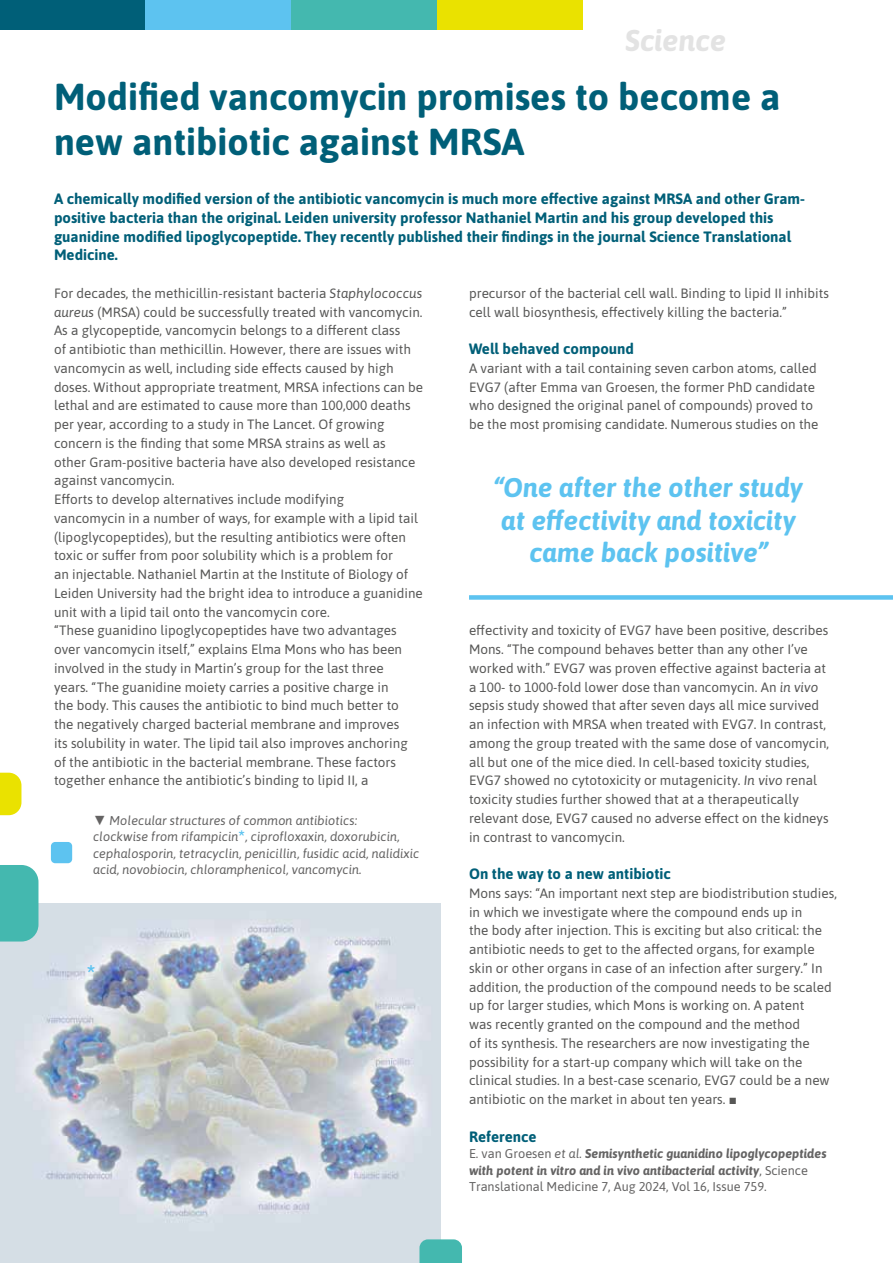
<style>
.page{position:relative;width:893px;height:1263px;background:#fff}
.page>*{position:absolute;margin:0;border:0;box-sizing:border-box;transform-origin:0 0}
.t1{font:700 37.5px/45px "Asap";color:#005f78}
.t2{font:italic 700 30px "Asap";color:#e3e3e3}
.t3{font:italic 700 27px/32.4px "Asap";color:#5dc3f0;text-align:center}
.t4{font:700 24px "Asap";color:#5dc3f0}
.t5{font:700 15px/18.8px "Asap";color:#005f78}
.t6{font:13.5px/18.8px "Asap";color:#575756}
.t7{font:italic 12.75px/16.5px "Asap";color:#646363}
.t8{font:italic 700 12.75px/16.5px "Asap";color:#646363}
.s1{font-style:italic}
.s2{font-family:"Arial"}
.s3{font-weight:400;font-style:normal}
.s4{font-weight:400}
.s5{font-family:"Arial";font-size:13.5px}
.s6{font-weight:700;font-style:normal;font-size:18px;color:#5dc3f0}
</style>
<div class="page">
<div style="left:0;top:0;width:146px;height:30px;background:#005f78"></div>
<div style="left:146px;top:0;width:145px;height:30px;background:#5dc3f0"></div>
<div style="left:291px;top:0;width:146px;height:30px;background:#44b8af"></div>
<div style="left:437px;top:0;width:146px;height:30px;background:#eae200"></div>
<img style="left:0;top:904px;width:441px;height:359px">
<div style="left:0;top:865px;width:38px;height:76px;background:#44b8af"></div>
<svg style="left:0;top:773px;width:21px;height:42px"></svg>
<div style="left:51px;top:842px;width:21px;height:21px;background:#5dc3f0;border-radius:4px"></div>
<svg style="left:419px;top:1239px;width:43px;height:24px"></svg>
<div style="left:469px;top:595px;width:424px;height:5px;background:#5dc3f0"></div>
<h2 class="t2" style="left:625px;top:20px;width:103px">Science</h2>
<h1 class="t1" style="left:54px;top:73px;width:728px">Modified vancomycin promises to become a new antibiotic against MRSA</h1>
<p class="t5" style="left:54px;top:189px;width:752px">A chemically modified version of the antibiotic vancomycin is much more effective against MRSA and other Gram&shy;positive bacteria than the original. Leiden university professor Nathaniel Martin and his group developed this guanidine modified lipoglycopeptide. They recently published their findings in the journal Science Translational Medicine.</p>
<p class="t6" style="left:54px;top:283px;width:371px">For decades, the methicillin-resistant bacteria <span class="s1">Staphylococcus aureus</span> (MRSA) could be successfully treated with vancomycin.<br>As a glycopeptide, vancomycin belongs to a different class<br>of antibiotic than methicillin. However, there are issues with vancomycin as well, including side effects caused by high doses. Without appropriate treatment, MRSA infections can be lethal and are estimated to cause more than 100,000 deaths per year, according to a study in The Lancet. Of growing concern is the finding that some MRSA strains as well as<br>other Gram-positive bacteria have also developed resistance against vancomycin.<br>Efforts to develop alternatives include modifying<br>vancomycin in a number of ways, for example with a lipid tail (lipoglycopeptides), but the resulting antibiotics were often toxic or suffer from poor solubility which is a problem for<br>an injectable. Nathaniel Martin at the Institute of Biology of Leiden University had the bright idea to introduce a guanidine unit with a lipid tail onto the vancomycin core.<br>“These guanidino lipoglycopeptides have two advantages over vancomycin itself,” explains Elma Mons who has been involved in the study in Martin’s group for the last three<br>years. “The guanidine moiety carries a positive charge in<br>the body. This causes the antibiotic to bind much better to<br>the negatively charged bacterial membrane and improves<br>its solubility in water. The lipid tail also improves anchoring<br>of the antibiotic in the bacterial membrane. These factors together enhance the antibiotic’s binding to lipid II, a</p>
<p class="t6" style="left:469px;top:283px;width:361px">precursor of the bacterial cell wall. Binding to lipid II inhibits cell wall biosynthesis, effectively killing the bacteria.”</p>
<p class="t5" style="left:469px;top:339px;width:167px">Well behaved compound</p>
<p class="t6" style="left:469px;top:358px;width:351px">A variant with a tail containing seven carbon atoms, called EVG7 (after Emma van Groesen, the former PhD candidate who designed the original panel of compounds) proved to be the most promising candidate. Numerous studies on the</p>
<h3 class="t3" style="left:494px;top:470px;width:310px">“One after the other study at effectivity and toxicity came back positive”</h3>
<p class="t6" style="left:469px;top:620px;width:362px">effectivity and toxicity of EVG7 have been positive, describes Mons. “The compound behaves better than any other I’ve worked with.” EVG7 was proven effective against bacteria at a 100- to 1000-fold lower dose than vancomycin. An <span class="s1">in vivo </span>sepsis study showed that after seven days all mice survived an infection with MRSA when treated with EVG7. In contrast, among the group treated with the same dose of vancomycin, all but one of the mice died. In cell-based toxicity studies, EVG7 showed no cytotoxicity or mutagenicity. <span class="s1">In vivo</span> renal toxicity studies further showed that at a therapeutically relevant dose, EVG7 caused no adverse effect on the kidneys in contrast to vancomycin.</p>
<p class="t5" style="left:469px;top:864px;width:203px">On the way to a new antibiotic</p>
<p class="t6" style="left:469px;top:883px;width:369px">Mons says: “An important next step are biodistribution studies, in which we investigate where the compound ends up in<br>the body after injection. This is exciting but also critical: the antibiotic needs to get to the affected organs, for example skin or other organs in case of an infection after surgery.” In addition, the production of the compound needs to be scaled up for larger studies, which Mons is working on. A patent<br>was recently granted on the compound and the method<br>of its synthesis. The researchers are now investigating the possibility for a start-up company which will take on the clinical studies. In a best-case scenario, EVG7 could be a new antibiotic on the market in about ten years. <span class="s2">■</span></p>
<p class="t5" style="left:469px;top:1126px;width:69px">Reference</p>
<p class="t8" style="left:469px;top:1145px;width:359px"><span class="s3">E. van Groesen</span> <span class="s4">et al.</span> Semisynthetic guanidino lipoglycopeptides with potent in vitro and in vivo antibacterial activity<span class="s3">, Science<br>Translational Medicine 7, Aug 2024, Vol 16, Issue 759.</span></p>
<p class="t7" style="left:93px;top:811px;width:328px"><span class="s5">▼</span> Molecular structures of common antibiotics:<br>clockwise from rifampicin<span class="s6">*</span>, ciprofloxaxin, doxorubicin, cephalosporin, tetracyclin, penicillin, fusidic acid, nalidixic acid, novobiocin, chloramphenicol, vancomycin.</p>
<h3 class="t4" style="left:87px;top:957px;width:10px">*</h3>
</div>
